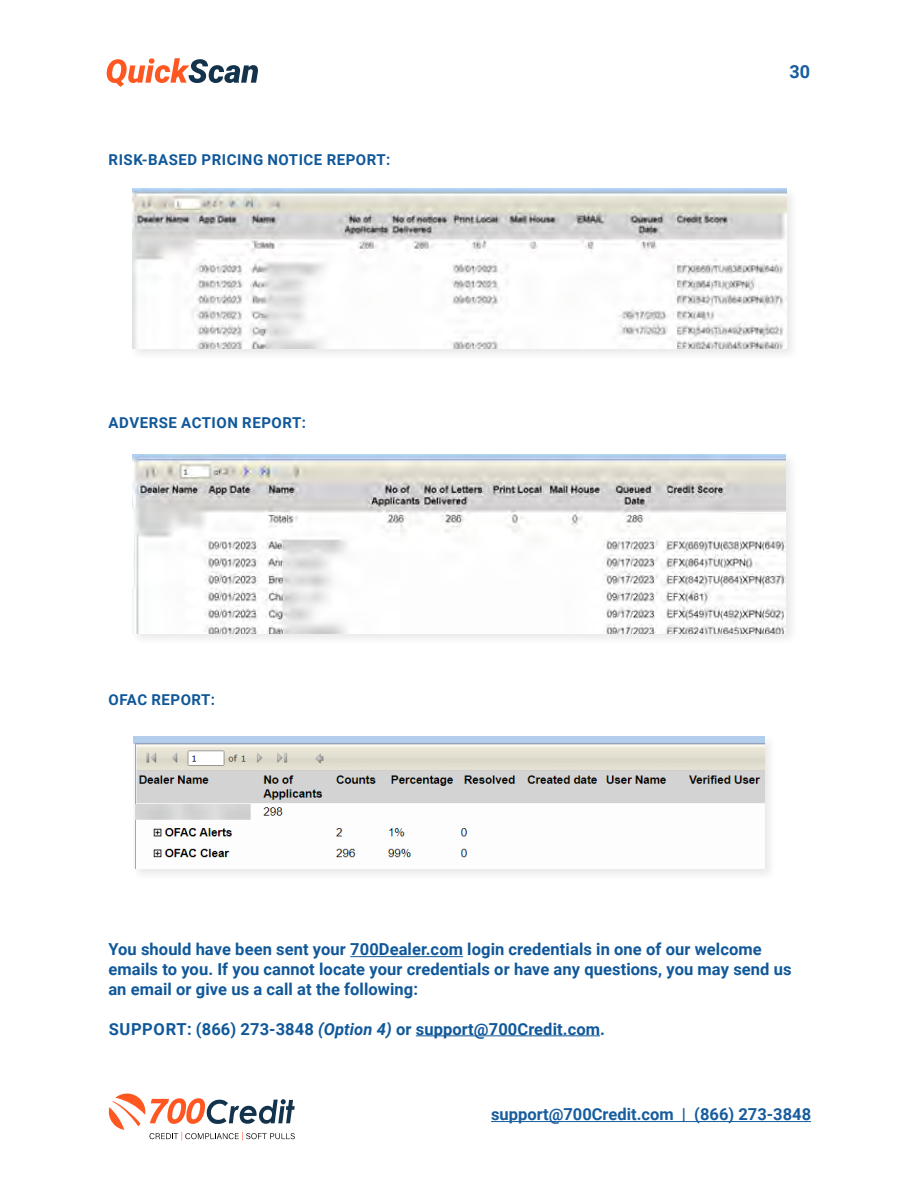
<style>
.page{position:relative;width:918px;height:1188px;background:#fff}
.page>*{position:absolute;margin:0;border:0;box-sizing:border-box;transform-origin:0 0}
.t1{font:700 18px "Roboto";color:#175d9e}
.t2{font:700 16.5px/19.8px "Roboto";letter-spacing:.005em;color:#10589a}
.t3{font:700 16.5px "Roboto";color:#175d9e}
.t4{font:700 15px "Roboto";letter-spacing:.035em;color:#10589a}
.s1{font-style:italic}
</style>
<div class="page">
<svg style="left:107px;top:58px;width:151px;height:29px"></svg>
<hr style="left:491px;top:1121px;width:320px;height:1px;background:#175d9e">
<svg style="left:109px;top:1094px;width:186px;height:47px"></svg>
<div style="left:129px;top:186px;width:670px;height:175px;background:#231f20;opacity:.1"></div>
<img style="left:132px;top:189px;width:654px;height:159px">
<div style="left:130px;top:452px;width:668px;height:194px;background:#231f20;opacity:.1"></div>
<img style="left:133px;top:455px;width:652px;height:178px">
<div style="left:131px;top:734px;width:646px;height:147px;background:#231f20;opacity:.1"></div>
<img style="left:134px;top:736px;width:630px;height:133px">
<hr style="left:350px;top:956px;width:113px;height:1px;background:#10589a">
<hr style="left:416px;top:1035px;width:184px;height:1px;background:#10589a">
<p class="t4" style="left:109px;top:150px;width:283px">RISK-BASED PRICING NOTICE REPORT:</p>
<p class="t4" style="left:109px;top:412px;width:199px">ADVERSE ACTION REPORT:</p>
<p class="t4" style="left:109px;top:690px;width:108px">OFAC REPORT:</p>
<p class="t1" style="left:789px;top:59px;width:22px">30</p>
<p class="t2" style="left:108px;top:939px;width:685px">You should have been sent your 700Dealer.com login credentials in one of our welcome emails to you. If you cannot locate your credentials or have any questions, you may send us an email or give us a call at the following:</p>
<p class="t2" style="left:109px;top:1018px;width:498px">SUPPORT: (866) 273-3848 <span class="s1">(Option 4)</span> or support@700Credit.com.</p>
<p class="t3" style="left:491px;top:1103px;width:322px">support@700Credit.com | (866) 273-3848</p>
</div>
